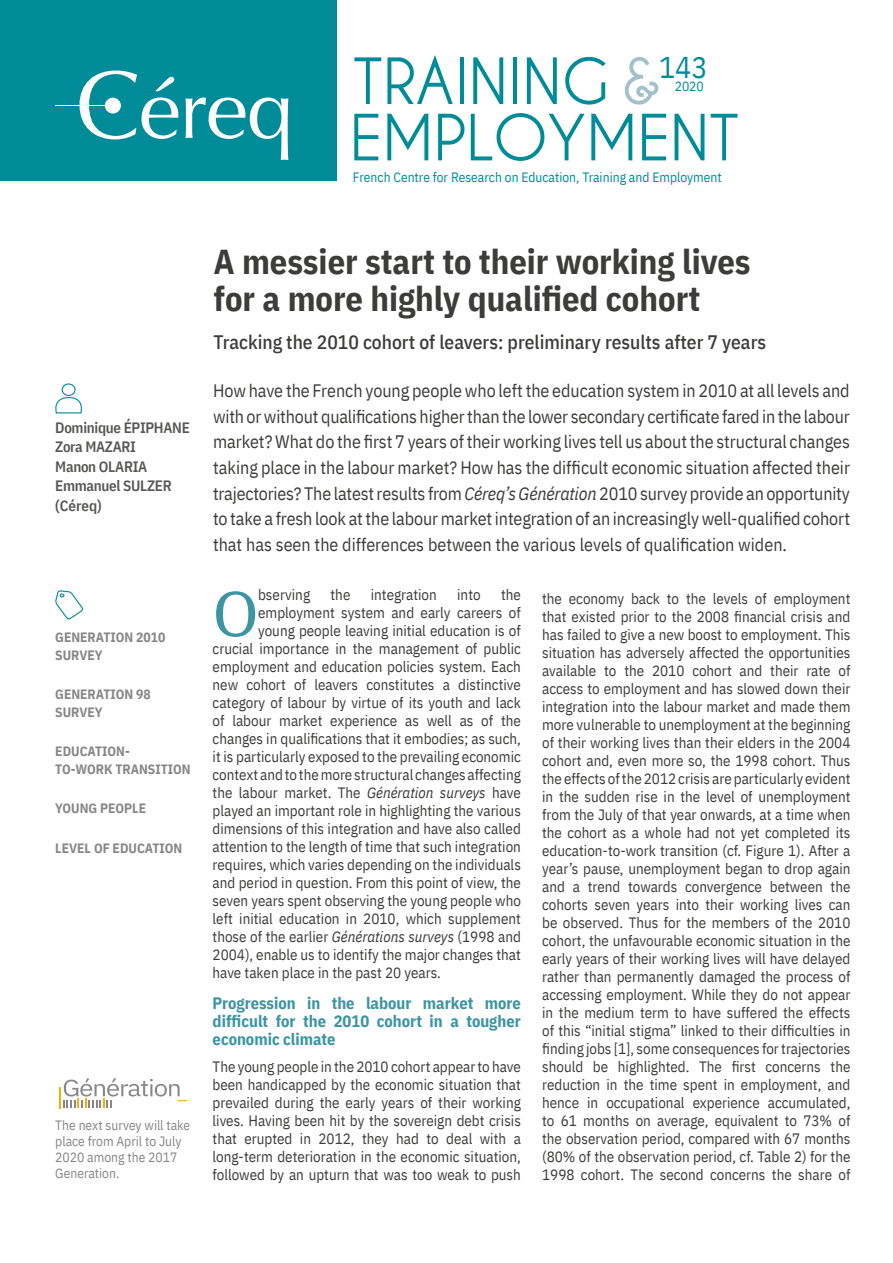
<style>
.page{position:relative;width:893px;height:1263px;background:#fff}
.page>*{position:absolute;margin:0;border:0;box-sizing:border-box;transform-origin:0 0}
.t1{font:700 63px/56.2px "Caviar Dreams";color:#008b99}
.t2{font:62.1px "Droid Serif";color:#3c95a2}
.t3{font:700 34.5px/37.5px "IBM Plex Sans Cond";color:#3c3c3b}
.t4{font:30px "IBM Plex Sans Cond";color:#008b99}
.t5{font:500 19.5px "IBM Plex Sans Cond";color:#3c3c3b}
.t6{font:18px/25.5px "IBM Plex Sans Cond";color:#3c3c3b;text-align:justify}
.t7{font:700 16.5px/18px "IBM Plex Sans Cond";color:#3c95a2;text-align:justify}
.t8{font:15px/18px "IBM Plex Sans Cond";color:#3c3c3b;text-align:justify}
.t9{font:600 15px/19.5px "IBM Plex Sans Cond";letter-spacing:-.02em;color:#575756}
.t10{font:700 13.5px/18px "IBM Plex Sans Cond";color:#878787}
.t11{font:13.5px/16.2px "IBM Plex Sans Cond";color:#878787}
.t12{font:13.5px "IBM Plex Sans Cond";color:#008b99}
.s1{color:#a1c2ca}
.s2{font-style:italic}
</style>
<div class="page">
<div style="left:62px;top:383px;width:14px;height:13px;border:1px solid #008b99;border-radius:50%"></div>
<svg style="left:55px;top:397px;width:27px;height:17px"></svg>
<svg style="left:55px;top:590px;width:28px;height:30px"></svg>
<div style="left:0;top:0;width:336px;height:181px;background:#008b99"></div>
<hr style="left:55px;top:105px;width:63px;height:1px;background:#fff">
<svg style="left:79px;top:71px;width:99px;height:68px"></svg>
<svg style="left:186px;top:97px;width:102px;height:63px"></svg>
<div style="left:105px;top:98px;width:16px;height:16px;background:#fff;border-radius:50%"></div>
<svg style="left:59px;top:1078px;width:128px;height:30px"></svg>
<h1 class="t1" style="left:350px;top:53px;width:391px">TRAINING <span class="s1">&amp;<br></span>EMPLOYMENT</h1>
<h3 class="t4" style="left:659px;top:44px;width:50px">143</h3>
<p class="t12" style="left:675px;top:76px;width:31px">2020</p>
<p class="t12" style="left:353px;top:167px;width:370px">French Centre for Research on Education, Training and Employment</p>
<p class="t9" style="left:55px;top:417px;width:136px">Dominique ÉPIPHANE<br>Zora MAZARI<br>Manon OLARIA<br>Emmanuel SULZER (Céreq)</p>
<p class="t10" style="left:55px;top:627px;width:112px">GENERATION 2010<br>SURVEY</p>
<p class="t10" style="left:55px;top:684px;width:97px">GENERATION 98<br>SURVEY</p>
<p class="t10" style="left:55px;top:741px;width:137px">EDUCATION-<br>TO-WORK TRANSITION</p>
<p class="t10" style="left:55px;top:798px;width:92px">YOUNG PEOPLE</p>
<p class="t10" style="left:55px;top:838px;width:129px">LEVEL OF EDUCATION</p>
<p class="t11" style="left:55px;top:1116px;width:137px">The next survey will take place from April to July<br>2020 among the 2017<br>Generation.</p>
<h3 class="t3" style="left:213px;top:240px;width:539px">A messier start to their working lives for a more highly qualified cohort</h3>
<h3 class="t5" style="left:213px;top:327px;width:554px">Tracking the 2010 cohort of leavers: preliminary results after 7 years</h3>
<p class="t6" style="left:213px;top:377px;width:638px">How have the French young people who left the education system in 2010 at all levels and with or without qualifications higher than the lower secondary certificate fared in the labour market? What do the first 7 years of their working lives tell us about the structural changes taking place in the labour market? How has the difficult economic situation affected their trajectories? The latest results from <span class="s2">Céreq’s Génération</span> 2010 survey provide an opportunity to take a fresh look at the labour market integration of an increasingly well-qualified cohort that has seen the differences between the various levels of qualification widen.</p>
<h2 class="t2" style="left:213px;top:571px;width:48px">O</h2>
<p class="t8" style="left:258px;top:585px;width:54px">bserving</p>
<p class="t8" style="left:331px;top:585px;width:21px">the</p>
<p class="t8" style="left:371px;top:585px;width:67px">integration</p>
<p class="t8" style="left:457px;top:585px;width:25px">into</p>
<p class="t8" style="left:501px;top:585px;width:21px">the</p>
<p class="t8" style="left:258px;top:603px;width:264px">employment system and early careers of</p>
<p class="t8" style="left:258px;top:621px;width:264px">young people leaving initial education is of</p>
<p class="t8" style="left:213px;top:639px;width:310px">crucial importance in the management of public</p>
<p class="t8" style="left:213px;top:657px;width:310px">employment and education policies system. Each</p>
<p class="t8" style="left:213px;top:675px;width:310px">new cohort of leavers constitutes a distinctive</p>
<p class="t8" style="left:213px;top:693px;width:310px">category of labour by virtue of its youth and lack</p>
<p class="t8" style="left:213px;top:711px;width:310px">of labour market experience as well as of the</p>
<p class="t8" style="left:213px;top:729px;width:310px">changes in qualifications that it embodies; as such,</p>
<p class="t8" style="left:213px;top:747px;width:310px">it is particularly exposed to the prevailing economic</p>
<p class="t8" style="left:213px;top:765px;width:310px">context and to the more structural changes affecting</p>
<p class="t8" style="left:213px;top:783px;width:310px">the labour market. The <span class="s2">Génération surveys</span> have</p>
<p class="t8" style="left:213px;top:801px;width:310px">played an important role in highlighting the various</p>
<p class="t8" style="left:213px;top:819px;width:310px">dimensions of this integration and have also called</p>
<p class="t8" style="left:213px;top:837px;width:310px">attention to the length of time that such integration</p>
<p class="t8" style="left:213px;top:855px;width:310px">requires, which varies depending on the individuals</p>
<p class="t8" style="left:213px;top:873px;width:310px">and period in question. From this point of view, the</p>
<p class="t8" style="left:213px;top:891px;width:310px">seven years spent observing the young people who</p>
<p class="t8" style="left:213px;top:909px;width:310px">left initial education in 2010, which supplement</p>
<p class="t8" style="left:213px;top:927px;width:310px">those of the earlier <span class="s2">Générations surveys</span> (1998 and</p>
<p class="t8" style="left:213px;top:945px;width:310px">2004), enable us to identify the major changes that</p>
<p class="t8" style="left:213px;top:963px;width:230px">have taken place in the past 20 years.</p>
<p class="t7" style="left:213px;top:993px;width:310px">Progression in the labour market more difficult for the 2010 cohort in a tougher economic climate</p>
<p class="t8" style="left:213px;top:1056px;width:310px">The young people in the 2010 cohort appear to have been handicapped by the economic situation that prevailed during the early years of their working lives. Having been hit by the sovereign debt crisis that erupted in 2012, they had to deal with a long-term deterioration in the economic situation, followed by an upturn that was too weak to push</p>
<p class="t8" style="left:542px;top:588px;width:310px">the economy back to the levels of employment that existed prior to the 2008 financial crisis and has failed to give a new boost to employment. This situation has adversely affected the opportunities available to the 2010 cohort and their rate of access to employment and has slowed down their integration into the labour market and made them more vulnerable to unemployment at the beginning of their working lives than their elders in the 2004 cohort and, even more so, the 1998 cohort. Thus the effects of the 2012 crisis are particularly evident in the sudden rise in the level of unemployment from the July of that year onwards, at a time when the cohort as a whole had not yet completed its education-to-work transition (cf. Figure 1). After a year’s pause, unemployment began to drop again and a trend towards convergence between the cohorts seven years into their working lives can be observed. Thus for the members of the 2010 cohort, the unfavourable economic situation in the early years of their working lives will have delayed rather than permanently damaged the process of accessing employment. While they do not appear in the medium term to have suffered the effects of this “initial stigma” linked to their difficulties in finding jobs [1], some consequences for trajectories should be highlighted. The first concerns the reduction in the time spent in employment, and hence in occupational experience accumulated, to 61 months on average, equivalent to 73% of the observation period, compared with 67 months (80% of the observation period, cf. Table 2) for the 1998 cohort. The second concerns the share of</p>
</div>
